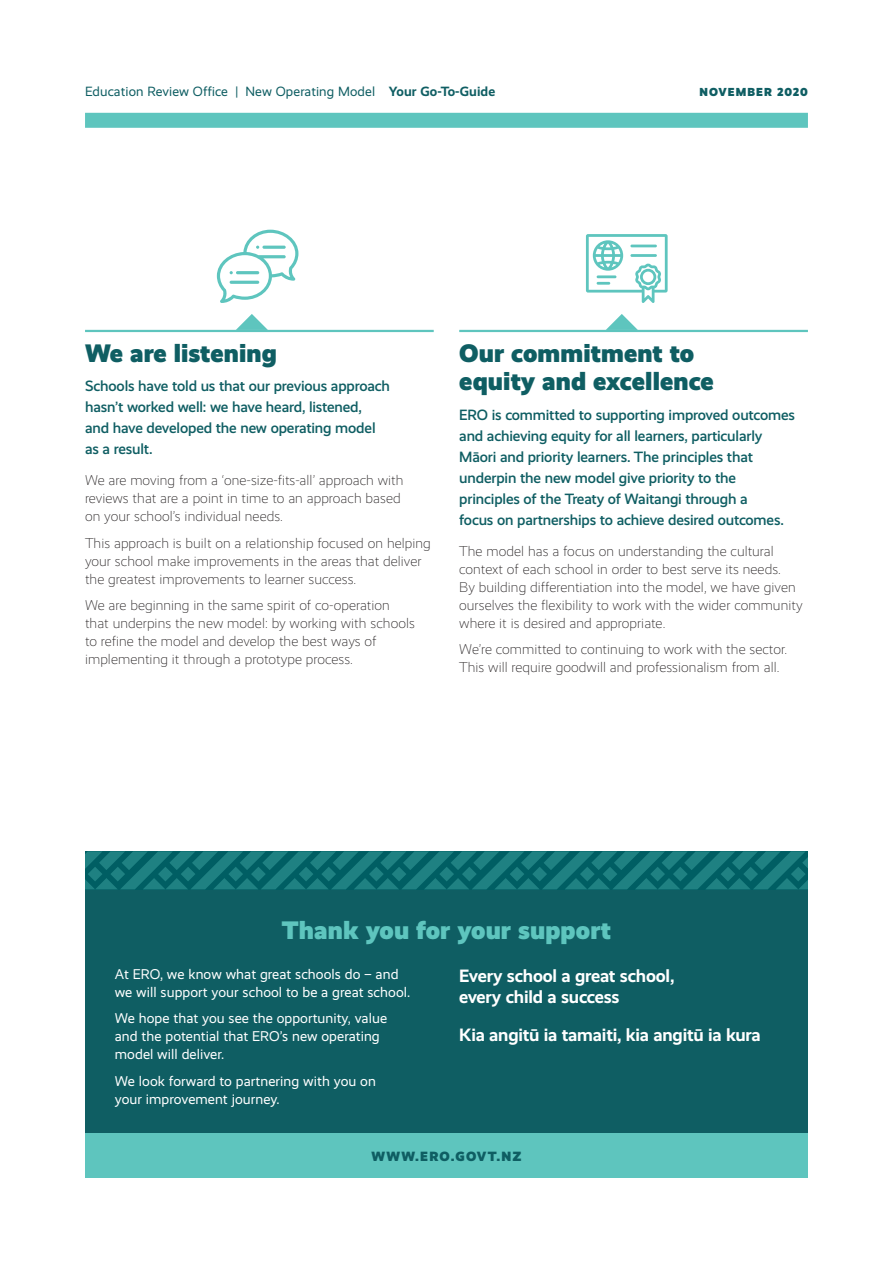
<style>
.page{position:relative;width:893px;height:1263px;background:#fff}
.page>*{position:absolute;margin:0;border:0;box-sizing:border-box;transform-origin:0 0}
.t1{font:900 25.5px/28.5px "Realist";letter-spacing:.005em;color:#0f5e63}
.t2{font:900 25.5px "Realist";letter-spacing:.005em;color:#5ec5be}
.t3{font:700 18px/21px "Realist";letter-spacing:-.01em;color:#fff}
.t4{font:500 15px/21px "Realist";letter-spacing:-.01em;color:#0f5e63}
.t5{font:300 14.25px/18px "Realist";letter-spacing:.005em;color:#231f20}
.t6{font:14.25px/18px "Realist";letter-spacing:.005em;color:#fff}
.t7{font:13.5px "Realist";letter-spacing:.01em;color:#0f5e63}
.t8{font:900 13.5px "Realist";letter-spacing:.09em;color:#0f5e63}
.t9{font:900 11.7px "Realist";letter-spacing:.085em;color:#0f5e63}
.s1{font-weight:700}
</style>
<div class="page">
<hr style="left:85px;top:330px;width:349px;height:2px;background:#5ec5be">
<hr style="left:459px;top:330px;width:349px;height:2px;background:#5ec5be">
<div style="left:85px;top:113px;width:723px;height:15px;background:#5ec5be"></div>
<div style="left:85px;top:890px;width:723px;height:243px;background:#0f5e63"></div>
<svg style="left:85px;top:889px;width:723px;height:1px"></svg>
<svg style="left:85px;top:851px;width:723px;height:38px;background:#107073"></svg>
<svg style="left:606px;top:314px;width:32px;height:16px"></svg>
<svg style="left:586px;top:234px;width:82px;height:69px"></svg>
<svg style="left:236px;top:314px;width:32px;height:16px"></svg>
<svg style="left:217px;top:230px;width:81px;height:73px"></svg>
<hr style="left:236px;top:271px;width:23px;height:3px;background:#5ec5be;border-radius:2px">
<hr style="left:230px;top:281px;width:29px;height:3px;background:#5ec5be;border-radius:2px">
<hr style="left:262px;top:246px;width:24px;height:3px;background:#5ec5be;border-radius:2px">
<div style="left:85px;top:1133px;width:723px;height:45px;background:#5ec5be"></div>
<p class="t7" style="left:85px;top:84px;width:412px">Education Review Office | New Operating Model <span class="s1">Your Go-To-Guide</span></p>
<p class="t9" style="left:700px;top:85px;width:110px">NOVEMBER 2020</p>
<h1 class="t1" style="left:85px;top:339px;width:193px">We are listening</h1>
<p class="t4" style="left:85px;top:376px;width:306px">Schools have told us that our previous approach hasn’t worked well: we have heard, listened,<br>and have developed the new operating model as a result.</p>
<p class="t5" style="left:85px;top:471px;width:320px">We are moving from a ‘one-size-fits-all’ approach with reviews that are a point in time to an approach based on your school’s individual needs.</p>
<p class="t5" style="left:85px;top:534px;width:347px">This approach is built on a relationship focused on helping your school make improvements in the areas that deliver the greatest improvements to learner success.</p>
<p class="t5" style="left:85px;top:596px;width:331px">We are beginning in the same spirit of co-operation that underpins the new model: by working with schools to refine the model and develop the best ways of implementing it through a prototype process.</p>
<h1 class="t1" style="left:459px;top:339px;width:256px">Our commitment to equity and excellence</h1>
<p class="t4" style="left:459px;top:404px;width:337px">ERO is committed to supporting improved outcomes and achieving equity for all learners, particularly Māori and priority learners. The principles that underpin the new model give priority to the principles of the Treaty of Waitangi through a<br>focus on partnerships to achieve desired outcomes.</p>
<p class="t5" style="left:459px;top:542px;width:345px">The model has a focus on understanding the cultural context of each school in order to best serve its needs.<br>By building differentiation into the model, we have given ourselves the flexibility to work with the wider community where it is desired and appropriate.</p>
<p class="t5" style="left:459px;top:640px;width:329px">We’re committed to continuing to work with the sector.<br>This will require goodwill and professionalism from all.</p>
<h1 class="t2" style="left:282px;top:915px;width:331px">Thank you for your support</h1>
<p class="t6" style="left:115px;top:965px;width:297px">At ERO, we know what great schools do – and we will support your school to be a great school.</p>
<p class="t6" style="left:115px;top:1009px;width:274px">We hope that you see the opportunity, value and the potential that ERO’s new operating model will deliver.</p>
<p class="t6" style="left:115px;top:1072px;width:263px">We look forward to partnering with you on your improvement journey.</p>
<p class="t3" style="left:459px;top:965px;width:217px">Every school a great school, every child a success</p>
<p class="t3" style="left:459px;top:1024px;width:303px">Kia angitū ia tamaiti, kia angitū ia kura</p>
<p class="t8" style="left:371px;top:1148px;width:151px">WWW.ERO.GOVT.NZ</p>
</div>
